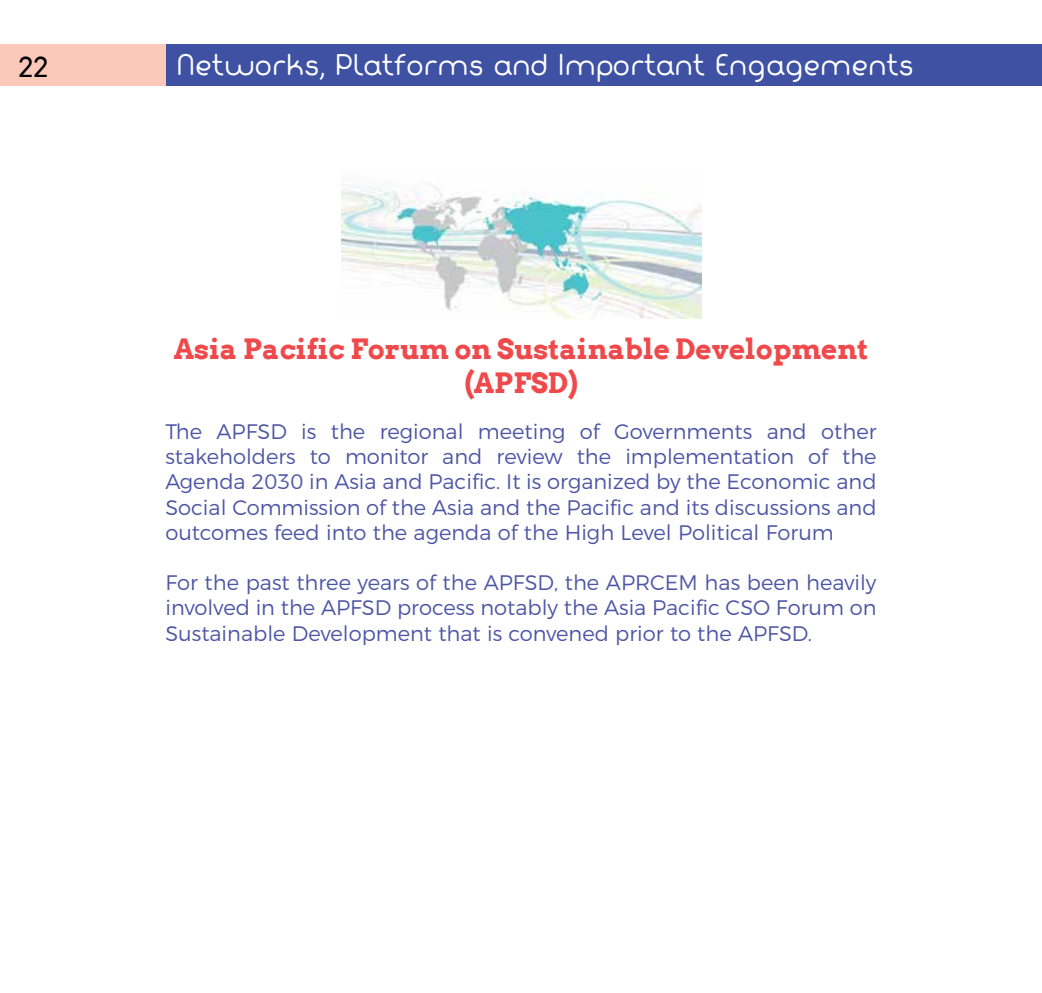
<style>
.page{position:relative;width:1042px;height:993px;background:#fff}
.page>*{position:absolute;margin:0;border:0;box-sizing:border-box;transform-origin:0 0}
.t1{font:700 28px/33.6px "Arvo";color:#ef494b;text-align:center}
.t2{font:28px "Arvo";color:#000}
.t3{font:26.25px "Fabada";color:#fff}
.t4{font:300 21px/25.2px "Montserrat";color:#4d55a5;text-align:justify}
</style>
<div class="page">
<div style="left:0;top:45px;width:1042px;height:41px;background:#3e51a3"></div>
<div style="left:0;top:45px;width:165px;height:41px;background:#fbc9ba"></div>
<img style="left:341px;top:184px;width:361px;height:134px">
<h1 class="t2" style="left:19px;top:50px;width:32px">22</h1>
<p class="t3" style="left:177px;top:47px;width:739px">Networks, Platforms and Important Engagements</p>
<h1 class="t1" style="left:174px;top:332px;width:696px">Asia Pacific Forum on Sustainable Development (APFSD)</h1>
<p class="t4" style="left:165px;top:417px;width:713px">The APFSD is the regional meeting of Governments and other stakeholders to monitor and review the implementation of the Agenda 2030 in Asia and Pacific. It is organized by the Economic and Social Commission of the Asia and the Pacific and its discussions and outcomes feed into the agenda of the High Level Political Forum</p>
<p class="t4" style="left:165px;top:568px;width:713px">For the past three years of the APFSD, the APRCEM has been heavily involved in the APFSD process notably the Asia Pacific CSO Forum on Sustainable Development that is convened prior to the APFSD.</p>
</div>
